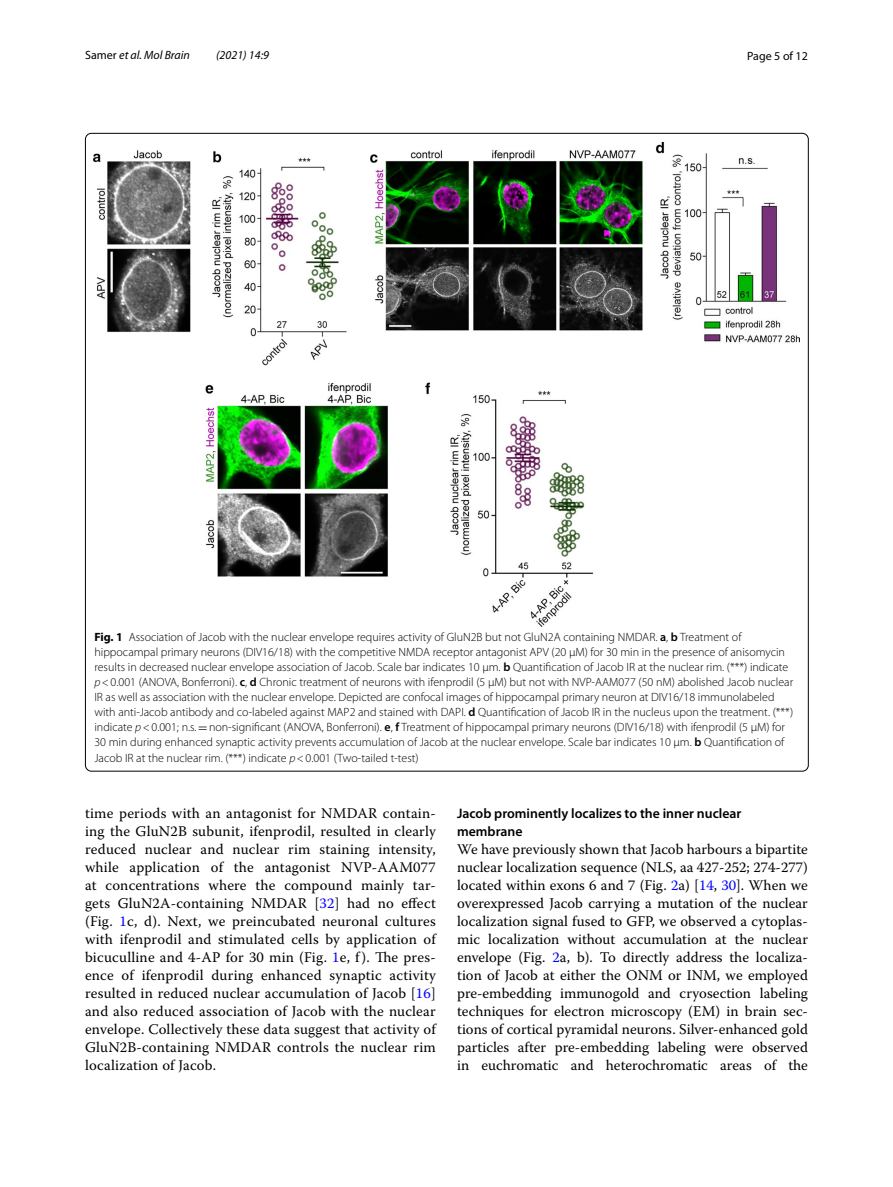
<style>
.page{position:relative;width:893px;height:1187px;background:#fff}
.page>*{position:absolute;margin:0;border:0;box-sizing:border-box;transform-origin:0 0}
.t1{font:14.7px/18px "Warnock Pro";letter-spacing:.005em;color:#000;text-align:justify}
.t2{font:600 13.8px/18px "Myriad Pro";color:#000}
.t3{font:300 12px/15px "Myriad Pro";color:#000}
.t4{font:italic 12px "Myriad Pro";color:#000}
.t5{font:12px "Myriad Pro";color:#000}
.s1{font-style:normal}
.s2{font-weight:700}
.s3{font-weight:600}
.s4{font-style:italic}
.s5{font-family:"MTSY";font-weight:400}
.s6{color:#00f}
</style>
<div class="page">
<img style="left:94px;top:142px;width:706px;height:484px">
<p class="t4" style="left:85px;top:48px;width:106px"><span class="s1">Samer</span> et al. Mol Brain</p>
<p class="t4" style="left:216px;top:48px;width:54px">(2021) 14:9</p>
<p class="t5" style="left:747px;top:48px;width:62px">Page 5 of 12</p>
<p class="t3" style="left:94px;top:630px;width:700px"><span class="s2">Fig. 1</span> Association of Jacob with the nuclear envelope requires activity of GluN2B but not GluN2A containing NMDAR. <span class="s3">a</span>, <span class="s3">b</span> Treatment of hippocampal primary neurons (DIV16/18) with the competitive NMDA receptor antagonist APV (20 µM) for 30 min in the presence of anisomycin results in decreased nuclear envelope association of Jacob. Scale bar indicates 10 µm. <span class="s3">b</span> Quantification of Jacob IR at the nuclear rim. (***) indicate <span class="s4">p</span>&lt;0.001 (ANOVA, Bonferroni). <span class="s3">c</span>, <span class="s3">d</span> Chronic treatment of neurons with ifenprodil (5 µM) but not with NVP-AAM077 (50 nM) abolished Jacob nuclear IR as well as association with the nuclear envelope. Depicted are confocal images of hippocampal primary neuron at DIV16/18 immunolabeled with anti-Jacob antibody and co-labeled against MAP2 and stained with DAPI. <span class="s3">d</span> Quantification of Jacob IR in the nucleus upon the treatment. (***) indicate <span class="s4">p</span>&lt;0.001; n.s.<span class="s5">=</span>non-significant (ANOVA, Bonferroni). <span class="s3">e</span>, <span class="s3">f</span> Treatment of hippocampal primary neurons (DIV16/18) with ifenprodil (5 µM) for 30 min during enhanced synaptic activity prevents accumulation of Jacob at the nuclear envelope. Scale bar indicates 10 µm. <span class="s3">b</span> Quantification of Jacob IR at the nuclear rim. (***) indicate <span class="s4">p</span>&lt;0.001 (Two-tailed t-test)</p>
<p class="t1" style="left:85px;top:804px;width:352px">time periods with an antagonist for NMDAR contain&shy;ing the GluN2B subunit, ifenprodil, resulted in clearly reduced nuclear and nuclear rim staining intensity, while application of the antagonist NVP-AAM077 at concentrations where the compound mainly tar&shy;gets GluN2A-containing NMDAR [<span class="s6">32</span>] had no effect (Fig. <span class="s6">1</span>c, d). Next, we preincubated neuronal cultures with ifenprodil and stimulated cells by application of bicuculline and 4-AP for 30 min (Fig. <span class="s6">1</span>e, f). The pres&shy;ence of ifenprodil during enhanced synaptic activity resulted in reduced nuclear accumulation of Jacob [<span class="s6">16</span>] and also reduced association of Jacob with the nuclear envelope. Collectively these data suggest that activity of GluN2B-containing NMDAR controls the nuclear rim localization of Jacob.</p>
<p class="t2" style="left:457px;top:803px;width:286px">Jacob prominently localizes to the inner nuclear membrane</p>
<p class="t1" style="left:457px;top:839px;width:352px">We have previously shown that Jacob harbours a bipartite nuclear localization sequence (NLS, aa 427-252; 274-277) located within exons 6 and 7 (Fig. <span class="s6">2</span>a) [<span class="s6">14</span>, <span class="s6">30</span>]. When we overexpressed Jacob carrying a mutation of the nuclear localization signal fused to GFP, we observed a cytoplas&shy;mic localization without accumulation at the nuclear envelope (Fig. <span class="s6">2</span>a, b). To directly address the localiza&shy;tion of Jacob at either the ONM or INM, we employed pre-embedding immunogold and cryosection labeling techniques for electron microscopy (EM) in brain sec&shy;tions of cortical pyramidal neurons. Silver-enhanced gold particles after pre-embedding labeling were observed in euchromatic and heterochromatic areas of the</p>
</div>
